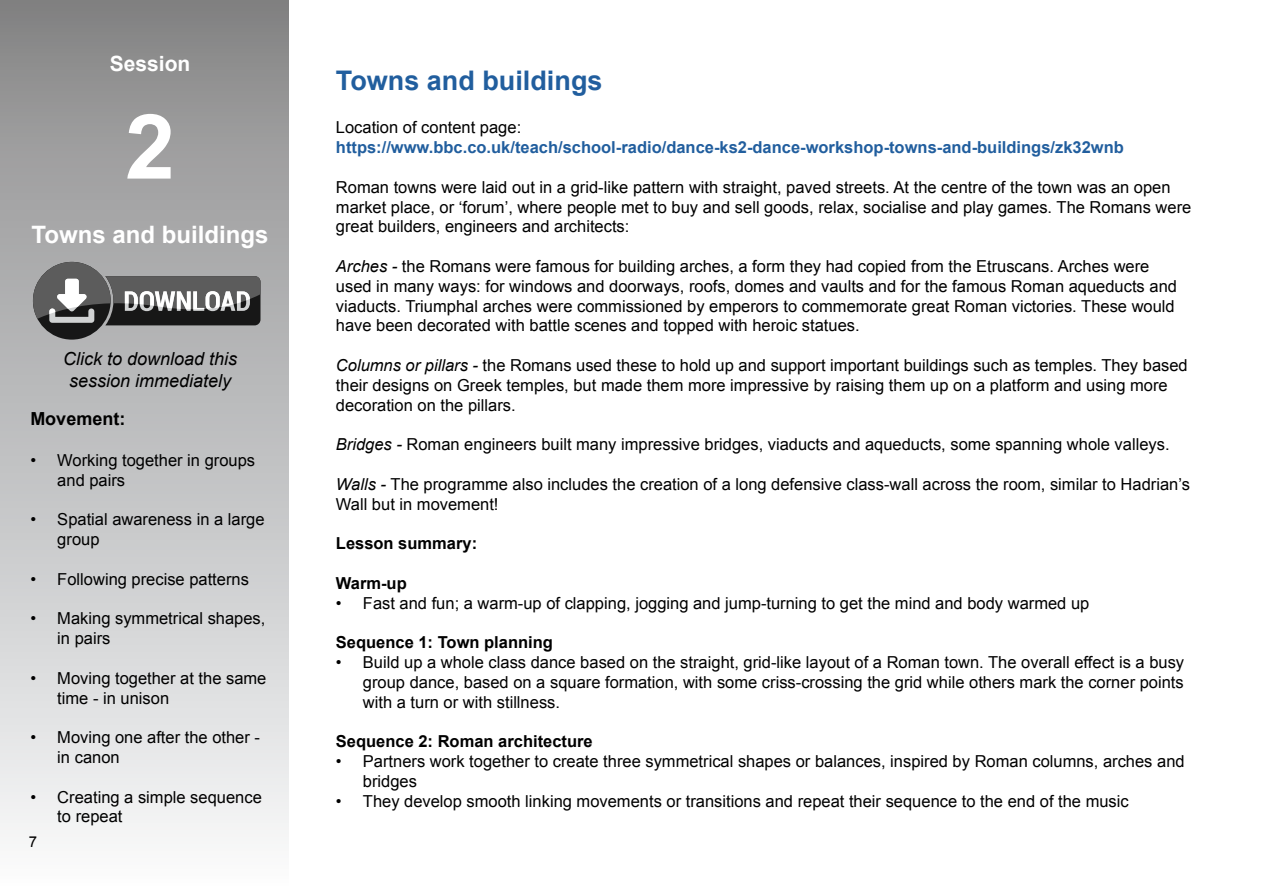
<style>
.page{position:relative;width:1263px;height:893px;background:#fff}
.page>*{position:absolute;margin:0;border:0;box-sizing:border-box;transform-origin:0 0}
.t1{font:700 90px "Arial";color:#fff}
.t2{font:700 27px "Arial";color:#215e9e}
.t3{font:700 24px "Arial";color:#fff}
.t4{font:700 21px "Arial";color:#fff}
.t5{font:italic 18px/21.6px "Arial";color:#000;text-align:center}
.t6{font:700 18px "Arial";color:#000}
.t7{font:16.5px/19.8px "Arial";color:#000}
.t8{font:700 16.5px "Arial";color:#215e9e}
.t9{font:700 16.5px "Arial";color:#000}
.t10{font:15px "Arial";color:#000}
.s1{font-style:italic}
</style>
<div class="page">
<div style="left:0;top:0;width:289px;height:893px;background:linear-gradient(to bottom,#878788,#fafbfc)"></div>
<div style="left:33px;top:262px;width:78px;height:78px;background:#171717;border-radius:50%"></div>
<svg style="left:33px;top:262px;width:227px;height:63px;background:#737373"></svg>
<p class="t4" style="left:110px;top:49px;width:82px">Session</p>
<h1 class="t1" style="left:125px;top:87px;width:52px">2</h1>
<h3 class="t3" style="left:32px;top:219px;width:238px">Towns and buildings</h3>
<p class="t5" style="left:63px;top:348px;width:176px">Click to download this session immediately</p>
<p class="t6" style="left:30px;top:406px;width:97px">Movement:</p>
<p class="t7" style="left:57px;top:450px;width:199px;text-indent:-27px">• Working together in groups and pairs</p>
<p class="t7" style="left:57px;top:510px;width:209px;text-indent:-27px">• Spatial awareness in a large group</p>
<p class="t7" style="left:30px;top:569px;width:220px">• Following precise patterns</p>
<p class="t7" style="left:57px;top:609px;width:210px;text-indent:-27px">• Making symmetrical shapes, in pairs</p>
<p class="t7" style="left:57px;top:668px;width:211px;text-indent:-27px">• Moving together at the same time - in unison</p>
<p class="t7" style="left:57px;top:728px;width:204px;text-indent:-27px">• Moving one after the other - in canon</p>
<p class="t7" style="left:57px;top:787px;width:206px;text-indent:-27px">• Creating a simple sequence to repeat</p>
<p class="t10" style="left:29px;top:831px;width:10px">7</p>
<h2 class="t2" style="left:336px;top:62px;width:268px">Towns and buildings</h2>
<p class="t7" style="left:336px;top:118px;width:187px">Location of content page:</p>
<p class="t8" style="left:336px;top:136px;width:789px">https://www.bbc.co.uk/teach/school-radio/dance-ks2-dance-workshop-towns-and-buildings/zk32wnb</p>
<p class="t7" style="left:336px;top:177px;width:857px">Roman towns were laid out in a grid-like pattern with straight, paved streets. At the centre of the town was an open market place, or ‘forum’, where people met to buy and sell goods, relax, socialise and play games. The Romans were great builders, engineers and architects:</p>
<p class="t7" style="left:336px;top:256px;width:842px"><span class="s1">Arches -</span> the Romans were famous for building arches, a form they had copied from the Etruscans. Arches were used in many ways: for windows and doorways, roofs, domes and vaults and for the famous Roman aqueducts and viaducts. Triumphal arches were commissioned by emperors to commemorate great Roman victories. These would have been decorated with battle scenes and topped with heroic statues.</p>
<p class="t7" style="left:336px;top:355px;width:853px"><span class="s1">Columns or pillars -</span> the Romans used these to hold up and support important buildings such as temples. They based their designs on Greek temples, but made them more impressive by raising them up on a platform and using more decoration on the pillars.</p>
<p class="t7" style="left:336px;top:435px;width:835px"><span class="s1">Bridges -</span> Roman engineers built many impressive bridges, viaducts and aqueducts, some spanning whole valleys.</p>
<p class="t7" style="left:336px;top:474px;width:856px"><span class="s1">Walls -</span> The programme also includes the creation of a long defensive class-wall across the room, similar to Hadrian’s<br>Wall but in movement!</p>
<p class="t9" style="left:336px;top:532px;width:143px">Lesson summary:</p>
<p class="t9" style="left:336px;top:572px;width:72px">Warm-up</p>
<p class="t7" style="left:336px;top:593px;width:755px">• Fast and fun; a warm-up of clapping, jogging and jump-turning to get the mind and body warmed up</p>
<p class="t9" style="left:336px;top:631px;width:218px">Sequence 1: Town planning</p>
<p class="t7" style="left:363px;top:652px;width:823px;text-align:justify;text-indent:-27px">• Build up a whole class dance based on the straight, grid-like layout of a Roman town. The overall effect is a busy group dance, based on a square formation, with some criss-crossing the grid while others mark the corner points with a turn or with stillness.</p>
<p class="t9" style="left:336px;top:730px;width:258px">Sequence 2: Roman architecture</p>
<p class="t7" style="left:363px;top:751px;width:823px;text-indent:-27px">• Partners work together to create three symmetrical shapes or balances, inspired by Roman columns, arches and bridges</p>
<p class="t7" style="left:336px;top:791px;width:794px">• They develop smooth linking movements or transitions and repeat their sequence to the end of the music</p>
</div>
